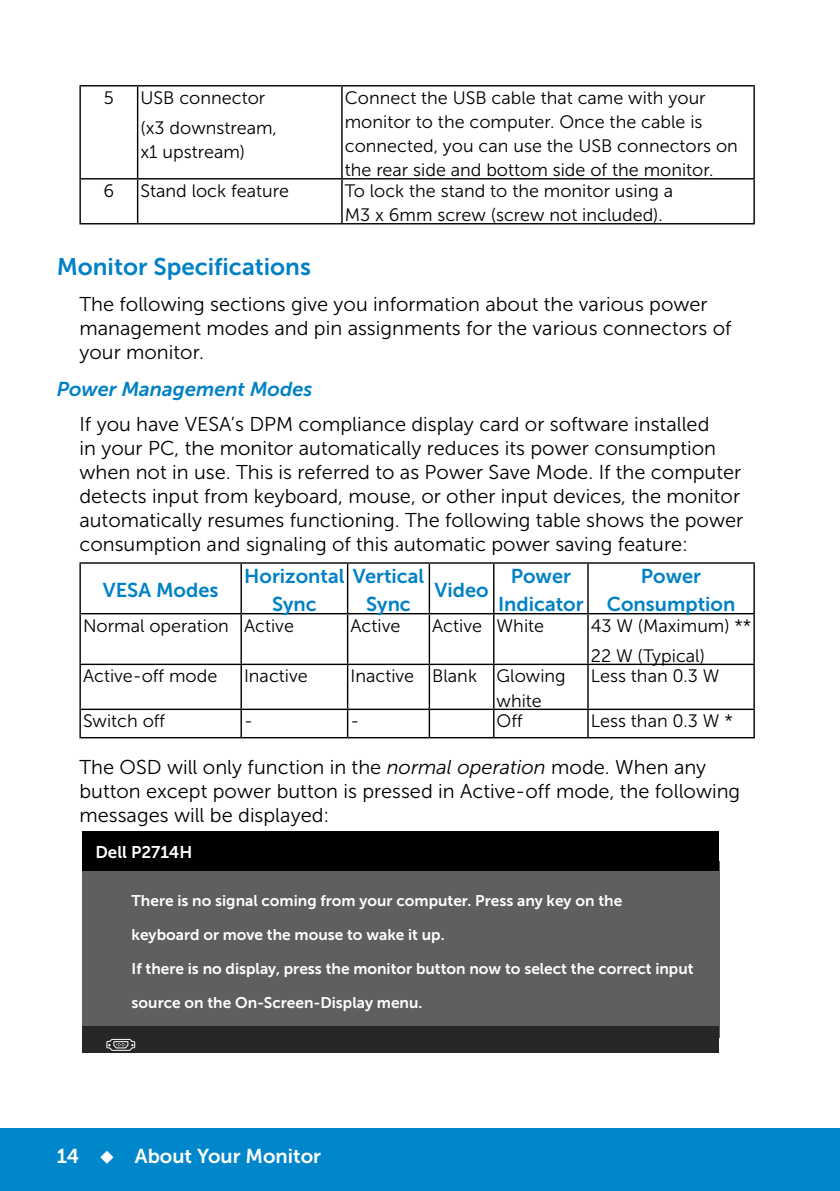
<style>
.page{position:relative;width:840px;height:1191px;background:#fff}
.page>*{position:absolute;margin:0;border:0;box-sizing:border-box;transform-origin:0 0}
.t1{font:24px "Museo Sans For Dell 700";color:#0081c6}
.t2{font:20px/24px "Museo Sans For Dell 300";color:#000}
.t3{font:20px/28px "Museo Sans For Dell 700";color:#0081c6;text-align:center}
.t4{font:italic 20px "Museo Sans For Dell 700";color:#0081c6}
.t5{font:20px "Museo Sans For Dell 700";color:#fff}
.t6{font:18px/24px "Museo Sans For Dell 300";color:#000}
.t7{font:17px "Museo Sans For Dell 700";color:#fff}
.t8{font:15.4px "Museo Sans For Dell 700";color:#fff}
.s1{font-style:italic}
</style>
<div class="page">
<div style="left:0;top:1128px;width:839px;height:63px;background:#0087cb"></div>
<hr style="left:79px;top:85px;width:58px;height:1px;background:#000">
<hr style="left:79px;top:86px;width:2px;height:92px;background:#000">
<hr style="left:137px;top:85px;width:205px;height:1px;background:#000">
<hr style="left:137px;top:86px;width:1px;height:92px;background:#000">
<hr style="left:342px;top:85px;width:412px;height:1px;background:#000">
<hr style="left:341px;top:86px;width:1px;height:92px;background:#000">
<hr style="left:753px;top:86px;width:1px;height:92px;background:#000">
<hr style="left:79px;top:178px;width:58px;height:1px;background:#000">
<hr style="left:79px;top:179px;width:2px;height:44px;background:#000">
<hr style="left:137px;top:178px;width:205px;height:1px;background:#000">
<hr style="left:137px;top:179px;width:1px;height:44px;background:#000">
<hr style="left:342px;top:178px;width:412px;height:1px;background:#000">
<hr style="left:341px;top:179px;width:1px;height:44px;background:#000">
<hr style="left:753px;top:179px;width:1px;height:44px;background:#000">
<hr style="left:79px;top:223px;width:58px;height:1px;background:#000">
<hr style="left:137px;top:223px;width:205px;height:1px;background:#000">
<hr style="left:342px;top:223px;width:412px;height:1px;background:#000">
<hr style="left:79px;top:562px;width:162px;height:2px;background:#000">
<hr style="left:79px;top:564px;width:2px;height:49px;background:#000">
<hr style="left:241px;top:562px;width:106px;height:2px;background:#000">
<hr style="left:240px;top:564px;width:2px;height:49px;background:#000">
<hr style="left:347px;top:562px;width:82px;height:2px;background:#000">
<hr style="left:347px;top:564px;width:1px;height:49px;background:#000">
<hr style="left:429px;top:562px;width:64px;height:2px;background:#000">
<hr style="left:428px;top:564px;width:2px;height:49px;background:#000">
<hr style="left:493px;top:562px;width:94px;height:2px;background:#000">
<hr style="left:493px;top:564px;width:1px;height:49px;background:#000">
<hr style="left:587px;top:562px;width:167px;height:2px;background:#000">
<hr style="left:587px;top:564px;width:1px;height:49px;background:#000">
<hr style="left:753px;top:564px;width:1px;height:49px;background:#000">
<hr style="left:79px;top:613px;width:162px;height:1px;background:#000">
<hr style="left:79px;top:614px;width:2px;height:49px;background:#000">
<hr style="left:241px;top:613px;width:106px;height:1px;background:#000">
<hr style="left:240px;top:614px;width:2px;height:49px;background:#000">
<hr style="left:347px;top:613px;width:82px;height:1px;background:#000">
<hr style="left:347px;top:614px;width:1px;height:49px;background:#000">
<hr style="left:429px;top:613px;width:64px;height:1px;background:#000">
<hr style="left:428px;top:614px;width:2px;height:49px;background:#000">
<hr style="left:493px;top:613px;width:94px;height:1px;background:#000">
<hr style="left:493px;top:614px;width:1px;height:49px;background:#000">
<hr style="left:587px;top:613px;width:167px;height:1px;background:#000">
<hr style="left:587px;top:614px;width:1px;height:49px;background:#000">
<hr style="left:753px;top:614px;width:1px;height:49px;background:#000">
<hr style="left:79px;top:663px;width:162px;height:2px;background:#000">
<hr style="left:79px;top:665px;width:2px;height:43px;background:#000">
<hr style="left:241px;top:663px;width:106px;height:2px;background:#000">
<hr style="left:240px;top:665px;width:2px;height:43px;background:#000">
<hr style="left:347px;top:663px;width:82px;height:2px;background:#000">
<hr style="left:347px;top:665px;width:1px;height:43px;background:#000">
<hr style="left:429px;top:663px;width:64px;height:2px;background:#000">
<hr style="left:428px;top:665px;width:2px;height:43px;background:#000">
<hr style="left:493px;top:663px;width:94px;height:2px;background:#000">
<hr style="left:493px;top:665px;width:1px;height:43px;background:#000">
<hr style="left:587px;top:663px;width:167px;height:2px;background:#000">
<hr style="left:587px;top:665px;width:1px;height:43px;background:#000">
<hr style="left:753px;top:665px;width:1px;height:43px;background:#000">
<hr style="left:79px;top:708px;width:162px;height:2px;background:#000">
<hr style="left:79px;top:710px;width:2px;height:27px;background:#000">
<hr style="left:241px;top:708px;width:106px;height:2px;background:#000">
<hr style="left:240px;top:710px;width:2px;height:27px;background:#000">
<hr style="left:347px;top:708px;width:82px;height:2px;background:#000">
<svg style="left:347px;top:710px;width:1px;height:27px"></svg>
<hr style="left:429px;top:708px;width:64px;height:2px;background:#000">
<hr style="left:428px;top:710px;width:2px;height:27px;background:#000">
<hr style="left:493px;top:708px;width:94px;height:2px;background:#000">
<svg style="left:493px;top:710px;width:1px;height:27px"></svg>
<hr style="left:587px;top:708px;width:167px;height:2px;background:#000">
<svg style="left:587px;top:710px;width:1px;height:27px"></svg>
<svg style="left:753px;top:710px;width:1px;height:27px"></svg>
<hr style="left:79px;top:737px;width:162px;height:1px;background:#000">
<hr style="left:241px;top:737px;width:106px;height:1px;background:#000">
<hr style="left:347px;top:737px;width:82px;height:1px;background:#000">
<hr style="left:429px;top:737px;width:64px;height:1px;background:#000">
<hr style="left:493px;top:737px;width:94px;height:1px;background:#000">
<hr style="left:587px;top:737px;width:167px;height:1px;background:#000">
<div style="left:82px;top:861px;width:636px;height:176px;background:#5d5f61"></div>
<div style="left:82px;top:830px;width:636px;height:40px;background:#030000"></div>
<div style="left:82px;top:1026px;width:636px;height:26px;background:#272727"></div>
<svg style="left:106px;top:1038px;width:29px;height:13px"></svg>
<p class="t6" style="left:104px;top:86px;width:12px">5</p>
<p class="t6" style="left:140px;top:83px;width:138px;line-height:29.6px">USB connector (x3 downstream,</p>
<p class="t6" style="left:140px;top:139px;width:106px">x1 upstream)</p>
<p class="t6" style="left:344px;top:86px;width:394px">Connect the USB cable that came with your monitor to the computer. Once the cable is connected, you can use the USB connectors on the rear side and bottom side of the monitor.</p>
<p class="t6" style="left:103px;top:179px;width:12px">6</p>
<p class="t6" style="left:140px;top:179px;width:150px">Stand lock feature</p>
<p class="t6" style="left:344px;top:179px;width:329px">To lock the stand to the monitor using a<br>M3 x 6mm screw (screw not included).</p>
<p class="t1" style="left:57px;top:253px;width:255px">Monitor Specifications</p>
<p class="t2" style="left:79px;top:292px;width:653px">The following sections give you information about the various power management modes and pin assignments for the various connectors of your monitor.</p>
<p class="t4" style="left:57px;top:377px;width:257px">Power Management Modes</p>
<p class="t2" style="left:79px;top:412px;width:665px">If you have VESA’s DPM compliance display card or software installed<br>in your PC, the monitor automatically reduces its power consumption when not in use. This is referred to as Power Save Mode. If the computer detects input from keyboard, mouse, or other input devices, the monitor automatically resumes functioning. The following table shows the power consumption and signaling of this automatic power saving feature:</p>
<p class="t3" style="left:103px;top:576px;width:117px">VESA Modes</p>
<p class="t3" style="left:272px;top:562px;width:154px;text-align:left;text-indent:-28px">Horizontal Vertical<br>Sync</p>
<p class="t3" style="left:498px;top:562px;width:87px">Power<br>Indicator</p>
<p class="t3" style="left:606px;top:562px;width:130px">Power<br>Consumption</p>
<p class="t3" style="left:434px;top:576px;width:56px">Video</p>
<p class="t3" style="left:366px;top:590px;width:46px">Sync</p>
<p class="t6" style="left:83px;top:614px;width:212px">Normal operation Active</p>
<p class="t6" style="left:350px;top:614px;width:51px">Active</p>
<p class="t6" style="left:432px;top:614px;width:113px">Active White</p>
<p class="t6" style="left:590px;top:611px;width:162px;line-height:29.6px">43 W (Maximum) **<br>22 W (Typical)</p>
<p class="t6" style="left:83px;top:664px;width:136px">Active-off mode</p>
<p class="t6" style="left:244px;top:664px;width:65px">Inactive</p>
<p class="t6" style="left:496px;top:664px;width:71px;text-indent:-146px">Inactive Blank Glowing white</p>
<p class="t6" style="left:590px;top:664px;width:130px">Less than 0.3 W</p>
<p class="t6" style="left:83px;top:709px;width:84px">Switch off</p>
<p class="t6" style="left:244px;top:709px;width:10px">-</p>
<p class="t6" style="left:350px;top:709px;width:10px">-</p>
<p class="t6" style="left:496px;top:709px;width:28px">Off</p>
<p class="t6" style="left:590px;top:709px;width:143px">Less than 0.3 W *</p>
<p class="t2" style="left:79px;top:755px;width:662px">The OSD will only function in the <span class="s1">normal operation</span> mode. When any button except power button is pressed in Active-off mode, the following messages will be displayed:</p>
<p class="t7" style="left:95px;top:842px;width:98px">Dell P2714H</p>
<p class="t8" style="left:131px;top:891px;width:492px">There is no signal coming from your computer. Press any key on the</p>
<p class="t8" style="left:131px;top:925px;width:314px">keyboard or move the mouse to wake it up.</p>
<p class="t8" style="left:131px;top:959px;width:563px">If there is no display, press the monitor button now to select the correct input</p>
<p class="t8" style="left:131px;top:994px;width:292px">source on the On-Screen-Display menu.</p>
<p class="t5" style="left:57px;top:1144px;width:266px">14 ◆ About Your Monitor</p>
</div>
